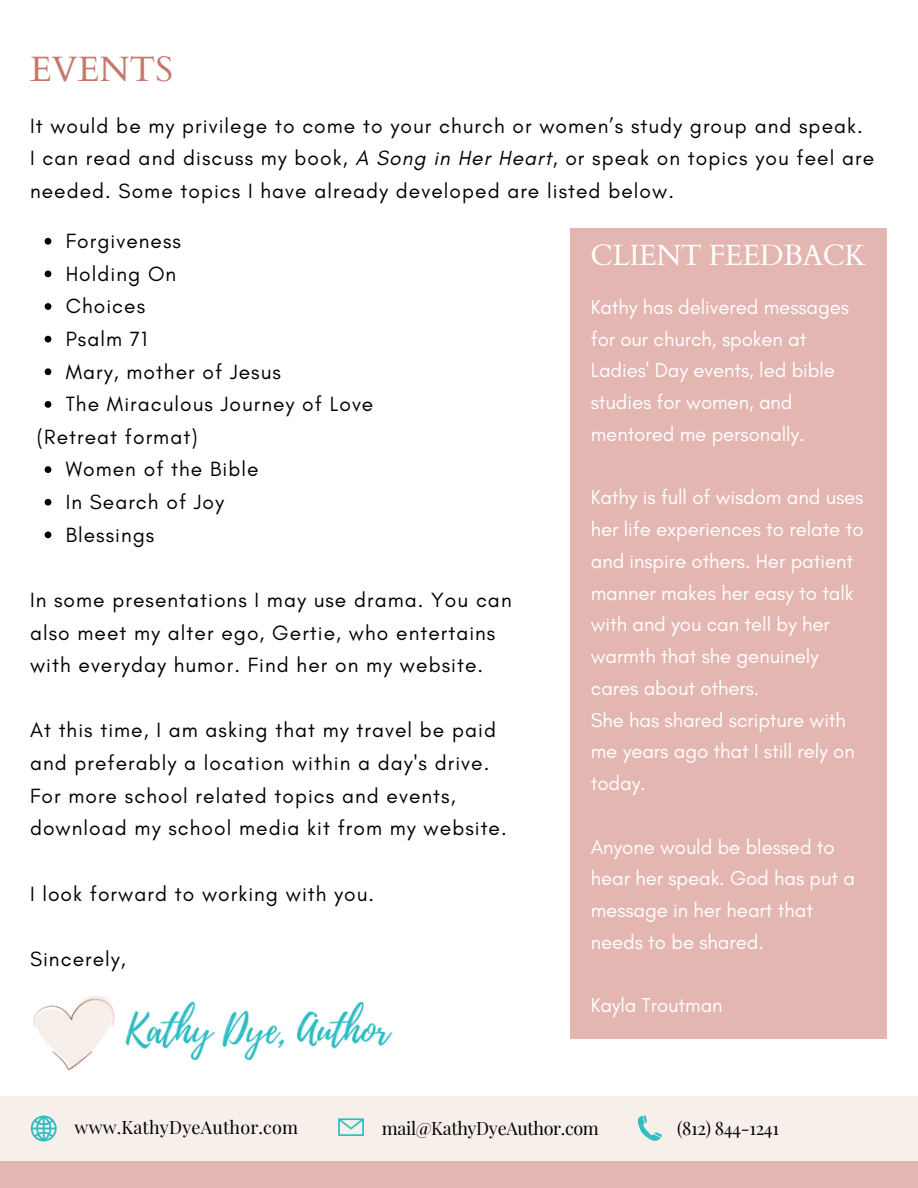
<style>
.page{position:relative;width:918px;height:1188px;background:#fff}
.page>*{position:absolute;margin:0;border:0;box-sizing:border-box;transform-origin:0 0}
.t1{font:35.25px "Cardo";color:#c6786d}
.t2{font:29.25px "Cardo";letter-spacing:-.02em;color:#fff}
.t3{font:21px/32.7px "Glacial Indifference";letter-spacing:.05em;color:#000}
.t4{font:20.4px/31.8px "Glacial Indifference";letter-spacing:-.005em;color:#fff}
.t5{font:18px "Playfair Display";letter-spacing:-.02em;color:#000}
.t6{font:18px "Playfair Display";letter-spacing:.01em;color:#000}
.s1{font-style:italic}
</style>
<div class="page">
<div style="left:570px;top:229px;width:316px;height:810px;background:#e4b6b1"></div>
<div style="left:0;top:1113px;width:918px;height:75px;background:#e4b6b1"></div>
<div style="left:0;top:1096px;width:918px;height:65px;background:#f7f0ea"></div>
<svg style="left:338px;top:1118px;width:26px;height:18px"></svg>
<svg style="left:637px;top:1115px;width:25px;height:26px"></svg>
<svg style="left:31px;top:1116px;width:26px;height:25px"></svg>
<svg style="left:45px;top:238px;width:6px;height:7px"></svg>
<svg style="left:45px;top:271px;width:6px;height:6px"></svg>
<svg style="left:45px;top:303px;width:6px;height:7px"></svg>
<svg style="left:45px;top:336px;width:6px;height:7px"></svg>
<svg style="left:45px;top:368px;width:6px;height:7px"></svg>
<svg style="left:45px;top:401px;width:6px;height:7px"></svg>
<svg style="left:45px;top:466px;width:6px;height:7px"></svg>
<svg style="left:45px;top:499px;width:6px;height:7px"></svg>
<svg style="left:45px;top:532px;width:6px;height:6px"></svg>
<img style="left:33px;top:995px;width:360px;height:75px">
<p class="t1" style="left:30px;top:46px;width:145px">EVENTS</p>
<p class="t3" style="left:30px;top:109px;width:834px">It would be my privilege to come to your church or women’s study group and speak.</p>
<p class="t3" style="left:30px;top:142px;width:846px">I can read and discuss my book, <span class="s1">A Song in Her Heart</span>, or speak on topics you feel are needed. Some topics I have already developed are listed below.</p>
<p class="t3" style="left:66px;top:224px;width:117px">Forgiveness</p>
<p class="t3" style="left:66px;top:257px;width:112px">Holding On</p>
<p class="t3" style="left:66px;top:290px;width:81px">Choices</p>
<p class="t3" style="left:66px;top:322px;width:83px">Psalm 71</p>
<p class="t3" style="left:66px;top:355px;width:217px">Mary, mother of Jesus</p>
<p class="t3" style="left:66px;top:387px;width:309px">The Miraculous Journey of Love</p>
<p class="t3" style="left:37px;top:420px;width:163px">(Retreat format)</p>
<p class="t3" style="left:66px;top:453px;width:194px">Women of the Bible</p>
<p class="t3" style="left:66px;top:485px;width:160px">In Search of Joy</p>
<p class="t3" style="left:66px;top:518px;width:90px">Blessings</p>
<p class="t3" style="left:30px;top:583px;width:483px">In some presentations I may use drama. You can also meet my alter ego, Gertie, who entertains with everyday humor. Find her on my website.</p>
<p class="t3" style="left:30px;top:714px;width:468px">At this time, I am asking that my travel be paid</p>
<p class="t3" style="left:30px;top:746px;width:478px">and preferably a location within a day's drive.<br>For more school related topics and events, download my school media kit from my website.</p>
<p class="t3" style="left:30px;top:877px;width:346px">I look forward to working with you.</p>
<p class="t3" style="left:30px;top:942px;width:97px">Sincerely,</p>
<p class="t2" style="left:591px;top:236px;width:277px">CLIENT FEEDBACK</p>
<p class="t4" style="left:591px;top:291px;width:260px">Kathy has delivered messages for our church, spoken at<br>Ladies' Day events, led bible studies for women, and mentored me personally.</p>
<p class="t4" style="left:591px;top:481px;width:274px">Kathy is full of wisdom and uses her life experiences to relate to and inspire others. Her patient manner makes her easy to talk with and you can tell by her warmth that she genuinely cares about others.</p>
<p class="t4" style="left:591px;top:704px;width:265px">She has shared scripture with me years ago that I still rely on today.</p>
<p class="t4" style="left:591px;top:831px;width:266px">Anyone would be blessed to hear her speak. God has put a message in her heart that needs to be shared.</p>
<p class="t4" style="left:591px;top:989px;width:133px">Kayla Troutman</p>
<p class="t6" style="left:75px;top:1115px;width:225px">www.KathyDyeAuthor.com</p>
<p class="t5" style="left:382px;top:1115px;width:218px">mail@KathyDyeAuthor.com</p>
<p class="t5" style="left:677px;top:1115px;width:103px">(812) 844-1241</p>
</div>
